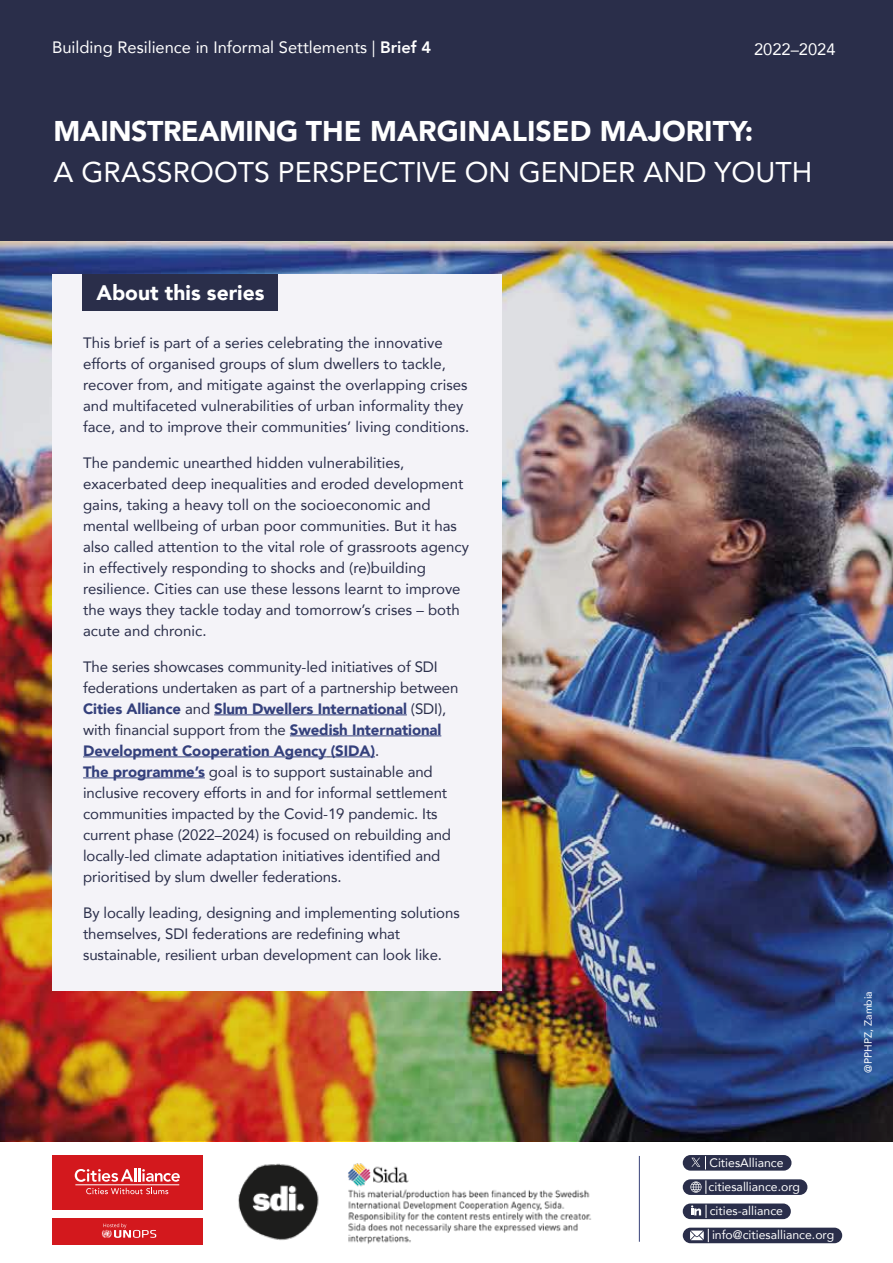
<style>
.page{position:relative;width:893px;height:1263px;background:#fff}
.page>*{position:absolute;margin:0;border:0;box-sizing:border-box;transform-origin:0 0}
.t1{font:28.5px "Avenir";color:#fff}
.t2{font:900 28.5px "Avenir";color:#fff}
.t3{font:900 21px "Avenir";color:#fff}
.t4{font:16.5px "Avenir";color:#fff}
.t5{font:15px/21px "Avenir";color:#2a2e4a}
.t6{font:12.3px "Avenir";color:#fff}
.t7{font:10.5px "Avenir";color:#fff}
.s1{font-weight:800}
.s2{font-weight:900;color:#34407c}
</style>
<div class="page">
<div style="left:0;top:0;width:893px;height:245px;background:#2a2e4a"></div>
<img style="left:0;top:241px;width:893px;height:900px">
<div style="left:52px;top:274px;width:450px;height:717px;background:#f4f3f8"></div>
<div style="left:82px;top:274px;width:196px;height:37px;background:#2a2e4a"></div>
<div style="left:683px;top:1227px;width:159px;height:16px;background:#2a2e4a;border-radius:8px"></div>
<svg style="left:690px;top:1229px;width:19px;height:13px"></svg>
<div style="left:52px;top:1155px;width:150px;height:55px;background:#d3181d"></div>
<div style="left:52px;top:1218px;width:150px;height:26px;background:#d3181d"></div>
<svg style="left:86px;top:1188px;width:82px;height:6px"></svg>
<svg style="left:75px;top:1168px;width:105px;height:14px"></svg>
<svg style="left:101px;top:1223px;width:55px;height:15px"></svg>
<hr style="left:75px;top:1184px;width:104px;height:1px;background:#fff">
<img style="left:238px;top:1163px;width:81px;height:78px">
<img style="left:348px;top:1163px;width:243px;height:81px">
<hr style="left:214px;top:714px;width:193px;height:1px;background:#34407c">
<hr style="left:290px;top:735px;width:151px;height:1px;background:#34407c">
<hr style="left:83px;top:756px;width:244px;height:1px;background:#34407c">
<hr style="left:331px;top:756px;width:44px;height:1px;background:#34407c">
<hr style="left:83px;top:777px;width:122px;height:1px;background:#34407c">
<div style="left:683px;top:1203px;width:108px;height:16px;background:#2a2e4a;border-radius:8px"></div>
<svg style="left:691px;top:1205px;width:16px;height:13px"></svg>
<div style="left:683px;top:1179px;width:124px;height:16px;background:#2a2e4a;border-radius:8px"></div>
<svg style="left:690px;top:1180px;width:16px;height:14px"></svg>
<div style="left:683px;top:1155px;width:108px;height:15px;background:#2a2e4a;border-radius:8px"></div>
<svg style="left:691px;top:1156px;width:15px;height:13px"></svg>
<hr style="left:639px;top:1156px;width:1px;height:86px;background:#374178">
<p class="t4" style="left:52px;top:34px;width:381px">Building Resilience in Informal Settlements | <span class="s1">Brief 4</span></p>
<p class="t4" style="left:754px;top:36px;width:83px">2022–2024</p>
<h1 class="t2" style="left:53px;top:106px;width:701px">MAINSTREAMING THE MARGINALISED MAJORITY:</h1>
<h1 class="t1" style="left:53px;top:149px;width:760px">A GRASSROOTS PERSPECTIVE ON GENDER AND YOUTH</h1>
<h2 class="t3" style="left:97px;top:275px;width:169px">About this series</h2>
<p class="t5" style="left:83px;top:332px;width:388px">This brief is part of a series celebrating the innovative efforts of organised groups of slum dwellers to tackle, recover from, and mitigate against the overlapping crises and multifaceted vulnerabilities of urban informality they face, and to improve their communities’ living conditions.</p>
<p class="t5" style="left:83px;top:452px;width:387px">The pandemic unearthed hidden vulnerabilities, exacerbated deep inequalities and eroded development gains, taking a heavy toll on the socioeconomic and mental wellbeing of urban poor communities. But it has also called attention to the vital role of grassroots agency in effectively responding to shocks and (re)building resilience. Cities can use these lessons learnt to improve the ways they tackle today and tomorrow’s crises – both acute and chronic.</p>
<p class="t5" style="left:83px;top:656px;width:377px">The series showcases community-led initiatives of SDI federations undertaken as part of a partnership between <span class="s2">Cities Alliance</span> and <span class="s2">Slum Dwellers International</span> (SDI), with financial support from the <span class="s2">Swedish International Development Cooperation Agency (SIDA)</span>.<br><span class="s2">The programme’s</span> goal is to support sustainable and inclusive recovery efforts in and for informal settlement communities impacted by the Covid-19 pandemic. Its current phase (2022–2024) is focused on rebuilding and locally-led climate adaptation initiatives identified and prioritised by slum dweller federations.</p>
<p class="t5" style="left:83px;top:902px;width:378px">By locally leading, designing and implementing solutions themselves, SDI federations are redefining what sustainable, resilient urban development can look like.</p>
<p class="t7" style="left:860px;top:1072px;width:83px;rotate:-90deg">@PPHPZ, Zambia</p>
<p class="t6" style="left:709px;top:1153px;width:76px">CitiesAlliance</p>
<p class="t6" style="left:708px;top:1177px;width:93px">citiesalliance.org</p>
<p class="t6" style="left:710px;top:1201px;width:75px">cities-alliance</p>
<p class="t6" style="left:712px;top:1225px;width:124px">info@citiesalliance.org</p>
</div>
